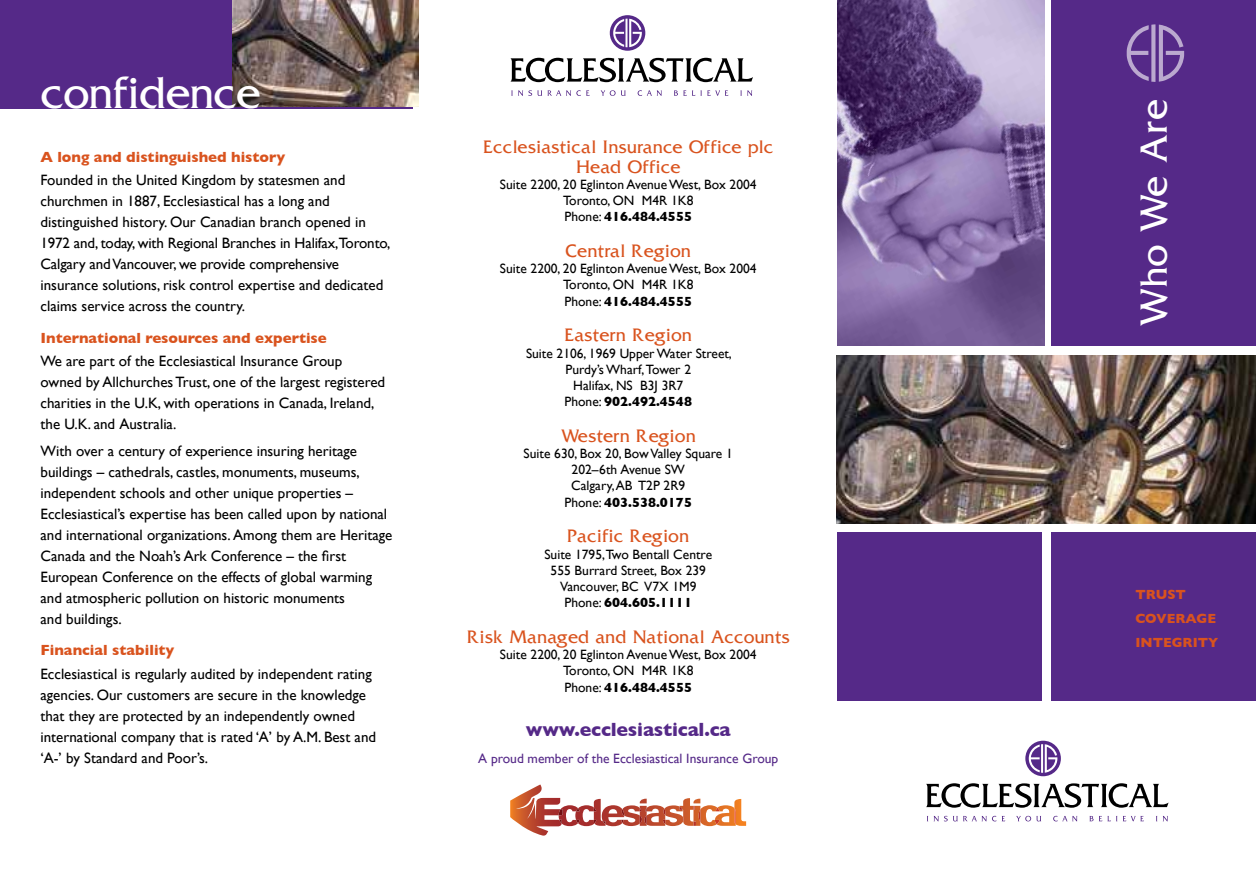
<style>
.page{position:relative;width:1256px;height:878px;background:#fff}
.page>*{position:absolute;margin:0;border:0;box-sizing:border-box;transform-origin:0 0}
.t1{font:40.5px "Friz Quadrata";letter-spacing:-.025em;color:#fff}
.t2{font:34.5px "Friz Quadrata";letter-spacing:-.01em;color:#fff}
.t3{font:700 19.5px "Gill Sans";letter-spacing:-.01em;color:#552988}
.t4{font:16.5px/19.5px "Friz Quadrata";color:#d9531e;text-align:center}
.t5{font:15px/21px "Gill Sans";color:#000}
.t6{font:700 15px "Gill Sans";color:#d9531e}
.t7{font:13.5px/16.2px "Gill Sans";color:#000;text-align:center}
.t8{font:13.5px "Gill Sans";color:#552988}
.t9{font:700 13.5px/24px "Gill Sans";color:#d9531e}
.s1{font-weight:700}
</style>
<div class="page">
<svg style="left:926px;top:783px;width:242px;height:24px"></svg>
<svg style="left:1025px;top:740px;width:35px;height:36px"></svg>
<svg style="left:1028px;top:744px;width:29px;height:28px"></svg>
<svg style="left:927px;top:815px;width:30px;height:6px"></svg>
<svg style="left:963px;top:815px;width:23px;height:6px"></svg>
<svg style="left:992px;top:815px;width:13px;height:6px"></svg>
<svg style="left:1016px;top:815px;width:25px;height:6px"></svg>
<svg style="left:1053px;top:815px;width:24px;height:6px"></svg>
<svg style="left:1089px;top:815px;width:55px;height:6px"></svg>
<svg style="left:1156px;top:815px;width:11px;height:6px"></svg>
<div style="left:0;top:0;width:412px;height:108px;background:#552988"></div>
<img style="left:232px;top:0;width:186px;height:107px">
<div style="left:1051px;top:0;width:205px;height:346px;background:#552988"></div>
<img style="left:837px;top:0;width:207px;height:346px">
<img style="left:836px;top:355px;width:420px;height:168px">
<div style="left:1051px;top:532px;width:205px;height:168px;background:#552988"></div>
<div style="left:837px;top:532px;width:205px;height:168px;background:#552988"></div>
<svg style="left:1126px;top:24px;width:58px;height:58px"></svg>
<svg style="left:510px;top:58px;width:243px;height:24px"></svg>
<div style="left:610px;top:15px;width:35px;height:36px;background:#552988;border-radius:50%"></div>
<svg style="left:613px;top:19px;width:29px;height:28px"></svg>
<svg style="left:511px;top:90px;width:79px;height:6px"></svg>
<svg style="left:600px;top:90px;width:15px;height:6px"></svg>
<svg style="left:621px;top:90px;width:4px;height:6px"></svg>
<svg style="left:637px;top:90px;width:25px;height:6px"></svg>
<svg style="left:674px;top:90px;width:54px;height:6px"></svg>
<svg style="left:740px;top:90px;width:12px;height:6px"></svg>
<svg style="left:510px;top:784px;width:236px;height:51px"></svg>
<h1 class="t1" style="left:40px;top:67px;width:222px">confidence</h1>
<p class="t6" style="left:40px;top:148px;width:246px">A long and distinguished history</p>
<p class="t5" style="left:40px;top:169px;width:351px">Founded in the United Kingdom by statesmen and churchmen in 1887, Ecclesiastical has a long and distinguished history. Our Canadian branch opened in 1972 and, today, with Regional Branches in Halifax,Toronto, Calgary and Vancouver, we provide comprehensive insurance solutions, risk control expertise and dedicated claims service across the country.</p>
<p class="t6" style="left:40px;top:329px;width:288px">International resources and expertise</p>
<p class="t5" style="left:40px;top:350px;width:346px">We are part of the Ecclesiastical Insurance Group owned by Allchurches Trust, one of the largest registered charities in the U.K, with operations in Canada, Ireland, the U.K. and Australia.</p>
<p class="t5" style="left:40px;top:440px;width:353px">With over a century of experience insuring heritage buildings – cathedrals, castles, monuments, museums, independent schools and other unique properties – Ecclesiastical’s expertise has been called upon by national and international organizations. Among them are Heritage Canada and the Noah’s Ark Conference – the first European Conference on the effects of global warming and atmospheric pollution on historic monuments<br>and buildings.</p>
<p class="t6" style="left:40px;top:641px;width:135px">Financial stability</p>
<p class="t5" style="left:40px;top:663px;width:337px">Ecclesiastical is regularly audited by independent rating agencies. Our customers are secure in the knowledge that they are protected by an independently owned international company that is rated ‘A’ by A.M. Best and ‘A-’ by Standard and Poor’s.</p>
<p class="t4" style="left:483px;top:137px;width:292px">Ecclesiastical Insurance Office plc<br>Head Office</p>
<p class="t7" style="left:500px;top:176px;width:258px">Suite 2200, 20 Eglinton Avenue West, Box 2004<br>Toronto, ON M4R 1K8<br>Phone: <span class="s1">416.484.4555</span></p>
<p class="t4" style="left:565px;top:241px;width:127px">Central Region</p>
<p class="t7" style="left:500px;top:260px;width:258px">Suite 2200, 20 Eglinton Avenue West, Box 2004<br>Toronto, ON M4R 1K8<br>Phone: <span class="s1">416.484.4555</span></p>
<p class="t4" style="left:564px;top:325px;width:129px">Eastern Region</p>
<p class="t7" style="left:526px;top:345px;width:207px">Suite 2106, 1969 Upper Water Street,<br>Purdy’s Wharf, Tower 2<br>Halifax, NS B3J 3R7<br>Phone: <span class="s1">902.492.4548</span></p>
<p class="t4" style="left:560px;top:426px;width:137px">Western Region</p>
<p class="t7" style="left:523px;top:445px;width:211px">Suite 630, Box 20, Bow Valley Square 1<br>202–6th Avenue SW<br>Calgary, AB T2P 2R9<br>Phone: <span class="s1">403.538.0175</span></p>
<p class="t4" style="left:567px;top:526px;width:123px">Pacific Region</p>
<p class="t7" style="left:544px;top:546px;width:169px">Suite 1795,Two Bentall Centre<br>555 Burrard Street, Box 239<br>Vancouver, BC V7X 1M9<br>Phone: <span class="s1">604.605.1111</span></p>
<p class="t4" style="left:467px;top:627px;width:324px">Risk Managed and National Accounts</p>
<p class="t7" style="left:500px;top:646px;width:258px">Suite 2200, 20 Eglinton Avenue West, Box 2004<br>Toronto, ON M4R 1K8<br>Phone: <span class="s1">416.484.4555</span></p>
<h3 class="t3" style="left:526px;top:718px;width:206px">www.ecclesiastical.ca</h3>
<p class="t8" style="left:478px;top:750px;width:301px">A proud member of the Ecclesiastical Insurance Group</p>
<h2 class="t2" style="left:1131px;top:327px;width:229px;rotate:-90deg">Who We Are</h2>
<p class="t9" style="left:1135px;top:582px;width:84px">Trust<br>Coverage<br>Integrity</p>
</div>
